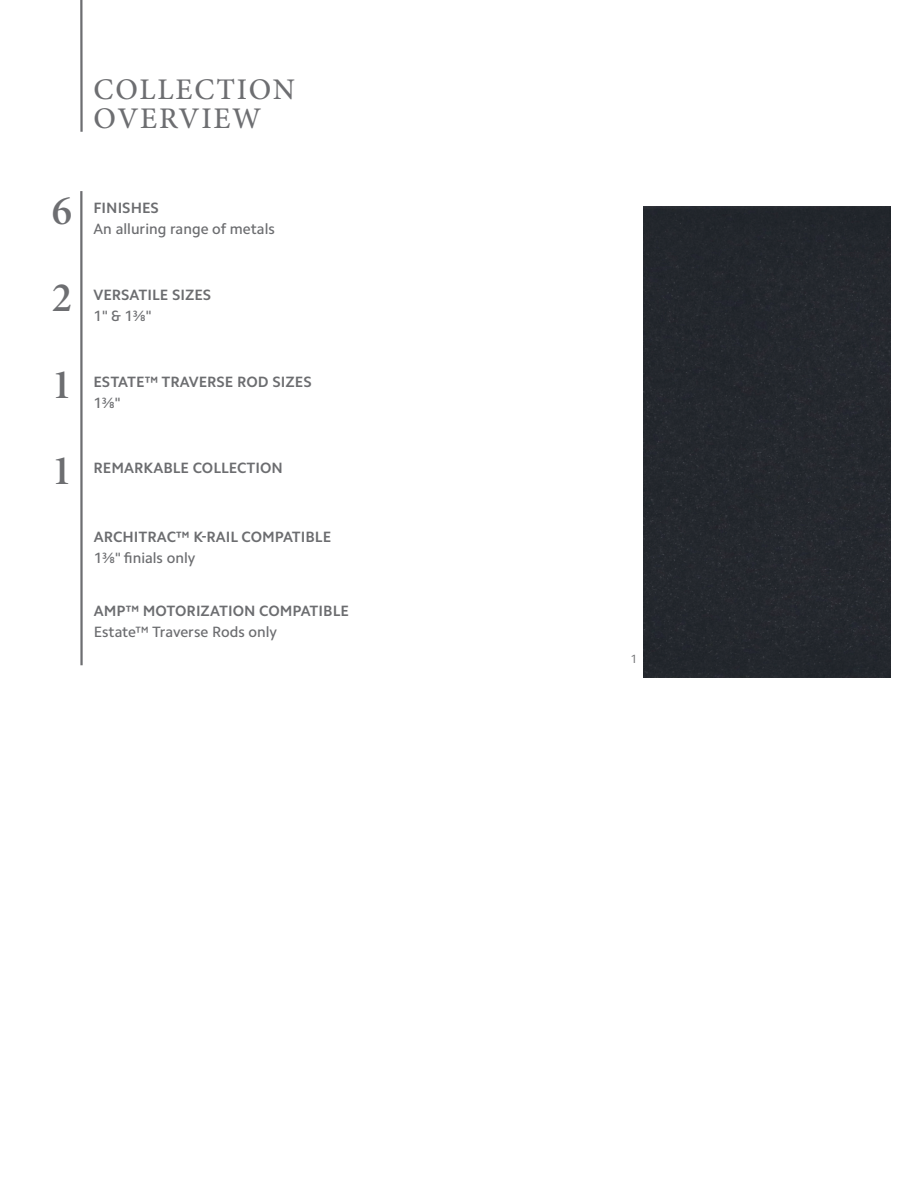
<style>
.page{position:relative;width:918px;height:1188px;background:#fff}
.page>*{position:absolute;margin:0;border:0;box-sizing:border-box;transform-origin:0 0}
.t1{font:42px "Minion Pro Semibold Subh";color:#6d6e71}
.t2{font:500 30px/28.5px "Minion Pro";letter-spacing:.06em;color:#6d6e71}
.t3{font:700 15px/21px "Camphor Std";color:#6c6d70}
.t4{font:500 15px "Camphor Std";color:#6c6d70}
.t5{font:12px "Camphor Std";color:#6d6e71}
.s1{font-weight:500}
</style>
<div class="page">
<div style="left:644px;top:206px;width:247px;height:471px;background:#24282d"></div>
<hr style="left:80px;top:0;width:3px;height:132px;background:#6d6e71">
<hr style="left:80px;top:191px;width:3px;height:474px;background:#6d6e71">
<p class="t2" style="left:94px;top:76px;width:203px">COLLECTION<br>OVERVIEW</p>
<p class="t1" style="left:52px;top:183px;width:22px">6</p>
<p class="t3" style="left:94px;top:197px;width:67px">FINISHES</p>
<p class="t4" style="left:94px;top:220px;width:183px">An alluring range of metals</p>
<p class="t1" style="left:52px;top:270px;width:22px">2</p>
<p class="t3" style="left:94px;top:284px;width:119px">VERSATILE SIZES</p>
<p class="t4" style="left:94px;top:307px;width:60px">1" &amp; 1⅜"</p>
<p class="t1" style="left:52px;top:357px;width:22px">1</p>
<p class="t3" style="left:94px;top:372px;width:220px">ESTATE™ TRAVERSE ROD SIZES<br><span class="s1">1⅜"</span></p>
<p class="t1" style="left:52px;top:443px;width:22px">1</p>
<p class="t3" style="left:94px;top:458px;width:191px">REMARKABLE COLLECTION</p>
<p class="t3" style="left:94px;top:527px;width:239px">ARCHITRAC™ K-RAIL COMPATIBLE</p>
<p class="t4" style="left:94px;top:550px;width:103px">1⅜" finials only</p>
<p class="t3" style="left:94px;top:601px;width:257px">AMP™ MOTORIZATION COMPATIBLE</p>
<p class="t4" style="left:94px;top:623px;width:185px">Estate™ Traverse Rods only</p>
<p class="t5" style="left:630px;top:652px;width:8px">1</p>
</div>
